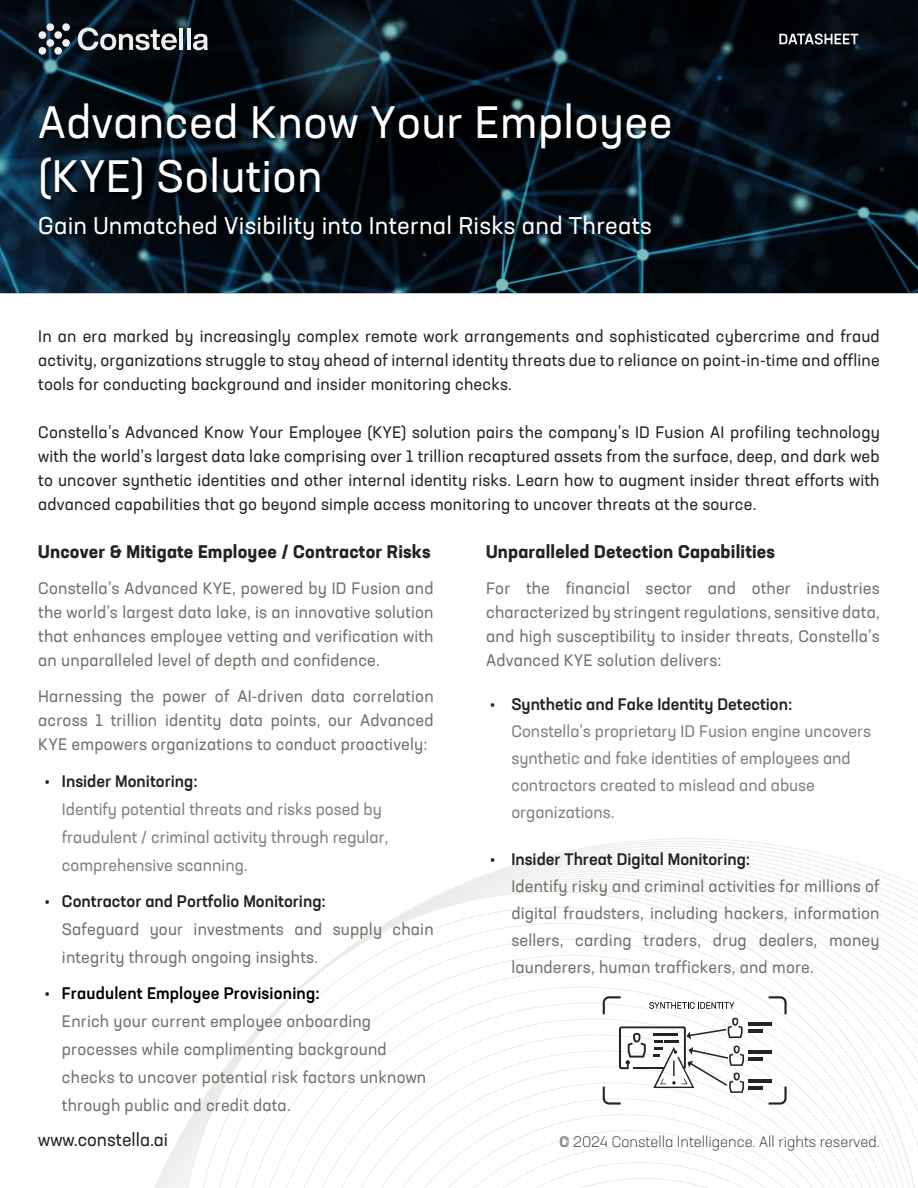
<style>
.page{position:relative;width:918px;height:1188px;background:#fff}
.page>*{position:absolute;margin:0;border:0;box-sizing:border-box;transform-origin:0 0}
.t1{font:45px/54px "Neusa Next Pro";letter-spacing:.01em;color:#fff}
.t2{font:24px "Neusa Next Pro";letter-spacing:.01em;color:#fff}
.t3{font:700 18px "Neusa Next Pro";letter-spacing:.01em;color:#232323}
.t4{font:18px "Neusa Next Pro";color:#232323}
.t5{font:16.5px/24px "Neusa Next Pro";letter-spacing:.01em;color:#756f68;text-align:justify}
.t6{font:16.5px/24px "Neusa Next Pro";letter-spacing:.01em;color:#232323;text-align:justify}
.t7{font:16.5px/27.2px "Neusa Next Pro";color:#808080}
.t8{font:500 16.5px "Neusa Next Pro";color:#232323}
.t9{font:300 15px "Neusa Next Pro";color:#222}
.s1{font-weight:500;color:#232323}
.s2{font-weight:500;color:#000}
</style>
<div class="page">
<svg style="left:180px;top:891px;width:738px;height:297px"></svg>
<svg style="left:0;top:1px;width:916px;height:293px;background:#07131c"></svg>
<svg style="left:78px;top:28px;width:99px;height:22px"></svg>
<hr style="left:180px;top:28px;width:3px;height:22px;background:#efefef">
<hr style="left:187px;top:28px;width:4px;height:22px;background:#efefef">
<svg style="left:193px;top:34px;width:15px;height:16px"></svg>
<div style="left:46px;top:23px;width:8px;height:8px;background:#efefef;border-radius:50%"></div>
<div style="left:62px;top:23px;width:8px;height:8px;background:#efefef;border-radius:50%"></div>
<div style="left:39px;top:31px;width:7px;height:8px;background:#efefef;border-radius:50%"></div>
<div style="left:46px;top:39px;width:8px;height:8px;background:#efefef;border-radius:50%"></div>
<div style="left:62px;top:39px;width:8px;height:8px;background:#efefef;border-radius:50%"></div>
<div style="left:39px;top:47px;width:7px;height:8px;background:#efefef;border-radius:50%"></div>
<div style="left:54px;top:47px;width:8px;height:8px;background:#efefef;border-radius:50%"></div>
<div style="left:54px;top:31px;width:8px;height:8px;background:#efefef;border-radius:50%"></div>
<svg style="left:779px;top:33px;width:79px;height:12px"></svg>
<svg style="left:603px;top:996px;width:184px;height:109px"></svg>
<svg style="left:38px;top:102px;width:640px;height:105px;background:#040d14"></svg>
<svg style="left:38px;top:215px;width:620px;height:32px;background:#030e16"></svg>
<h1 class="t1" style="left:38px;top:95px;width:636px">Advanced Know Your Employee (KYE) Solution</h1>
<h2 class="t2" style="left:38px;top:211px;width:615px">Gain Unmatched Visibility into Internal Risks and Threats</h2>
<p class="t6" style="left:38px;top:324px;width:843px">In an era marked by increasingly complex remote work arrangements and sophisticated cybercrime and fraud activity, organizations struggle to stay ahead of internal identity threats due to reliance on point-in-time and offline tools for conducting background and insider monitoring checks.</p>
<p class="t6" style="left:38px;top:420px;width:843px">Constella’s Advanced Know Your Employee (KYE) solution pairs the company’s ID Fusion AI profiling technology with the world’s largest data lake comprising over 1 trillion recaptured assets from the surface, deep, and dark web to uncover synthetic identities and other internal identity risks. Learn how to augment insider threat efforts with advanced capabilities that go beyond simple access monitoring to uncover threats at the source.</p>
<p class="t3" style="left:38px;top:540px;width:394px">Uncover &amp; Mitigate Employee / Contractor Risks</p>
<p class="t5" style="left:38px;top:576px;width:397px">Constella’s Advanced KYE, powered by ID Fusion and the world’s largest data lake, is an innovative solution that enhances employee vetting and verification with an unparalleled level of depth and confidence.</p>
<p class="t5" style="left:38px;top:684px;width:397px">Harnessing the power of AI-driven data correlation across 1 trillion identity data points, our Advanced KYE empowers organizations to conduct proactively:</p>
<p class="t8" style="left:45px;top:770px;width:154px">• Insider Monitoring:</p>
<p class="t7" style="left:62px;top:795px;width:328px;line-height:28px">Identify potential threats and risks posed by fraudulent / criminal activity through regular, comprehensive scanning.</p>
<p class="t8" style="left:45px;top:891px;width:282px">• Contractor and Portfolio Monitoring:</p>
<p class="t5" style="left:62px;top:915px;width:373px;line-height:28.5px">Safeguard your investments and supply chain integrity through ongoing insights.</p>
<p class="t5" style="left:62px;top:979px;width:366px;line-height:28px;text-align:left;text-indent:-17px"><span class="s1">•</span> <span class="s2">Fraudulent Employee Provisioning:<br></span>Enrich your current employee onboarding processes while complimenting background checks to uncover potential risk factors unknown through public and credit data.</p>
<p class="t3" style="left:486px;top:540px;width:290px">Unparalleled Detection Capabilities</p>
<p class="t5" style="left:486px;top:576px;width:395px">For the financial sector and other industries characterized by stringent regulations, sensitive data, and high susceptibility to insider threats, Constella’s Advanced KYE solution delivers:</p>
<p class="t8" style="left:490px;top:693px;width:304px">• Synthetic and Fake Identity Detection:</p>
<p class="t7" style="left:511px;top:717px;width:361px">Constella’s proprietary ID Fusion engine uncovers synthetic and fake identities of employees and contractors created to mislead and abuse organizations.</p>
<p class="t8" style="left:490px;top:849px;width:262px">• Insider Threat Digital Monitoring:</p>
<p class="t5" style="left:511px;top:872px;width:370px;line-height:27.2px">Identify risky and criminal activities for millions of digital fraudsters, including hackers, information sellers, carding traders, drug dealers, money launderers, human traffickers, and more.</p>
<p class="t4" style="left:38px;top:1129px;width:131px">www.constella.ai</p>
<p class="t9" style="left:559px;top:1132px;width:322px">© 2024 Constella Intelligence. All rights reserved.</p>
</div>
